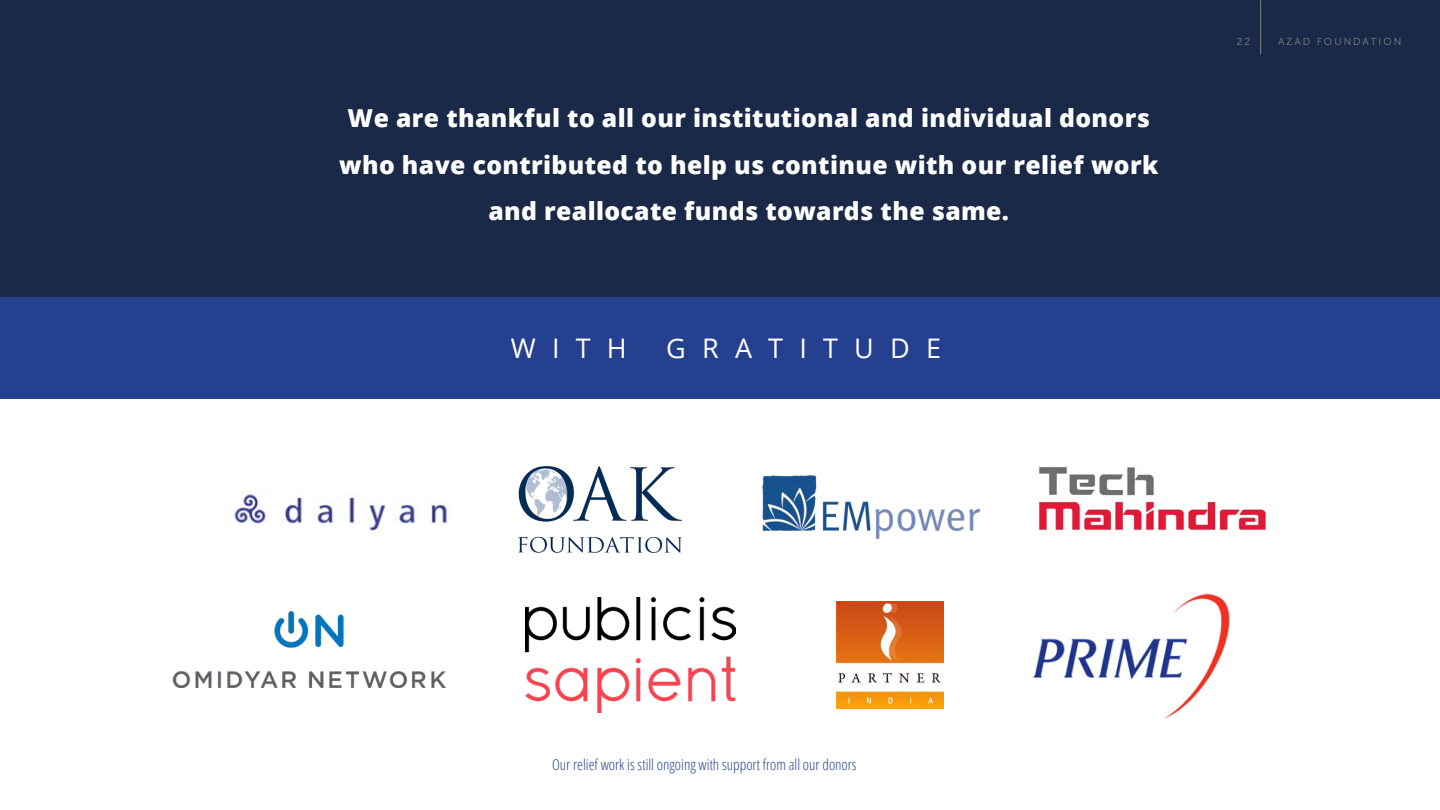
<style>
.page{position:relative;width:1440px;height:810px;background:#fff}
.page>*{position:absolute;margin:0;border:0;box-sizing:border-box;transform-origin:0 0}
.t1{font:27px "Open Sans";letter-spacing:.6em;color:#fff}
.t2{font:800 24.75px/46.1px "Open Sans";letter-spacing:.015em;color:#fff;text-align:center}
.t3{font:300 condensed 15px "Open Sans";color:#25408f}
.t4{font:10.12px "Museo Sans Cyrl 300";letter-spacing:.2em;color:#808285}
</style>
<div class="page">
<div style="left:0;top:0;width:1440px;height:399px;background:#25408f"></div>
<div style="left:0;top:0;width:1440px;height:296px;background:#1a2948"></div>
<img style="left:836px;top:602px;width:107px;height:106px">
<img style="left:762px;top:475px;width:217px;height:63px">
<img style="left:518px;top:466px;width:163px;height:86px">
<img style="left:234px;top:491px;width:215px;height:42px">
<img style="left:173px;top:611px;width:273px;height:76px">
<img style="left:525px;top:598px;width:211px;height:114px">
<hr style="left:1260px;top:0;width:1px;height:54px;background:#808285">
<img style="left:1039px;top:467px;width:227px;height:64px">
<img style="left:1032px;top:593px;width:198px;height:126px">
<p class="t2" style="left:339px;top:94px;width:821px">We are thankful to all our institutional and individual donors who have contributed to help us continue with our relief work and reallocate funds towards the same.</p>
<p class="t1" style="left:511px;top:330px;width:117px">WITH</p>
<p class="t1" style="left:666px;top:330px;width:276px">GRATITUDE</p>
<p class="t4" style="left:1237px;top:37px;width:15px">22</p>
<p class="t4" style="left:1278px;top:37px;width:125px">AZAD FOUNDATION</p>
<p class="t3" style="left:552px;top:754px;width:306px">Our relief work is still ongoing with support from all our donors</p>
</div>
